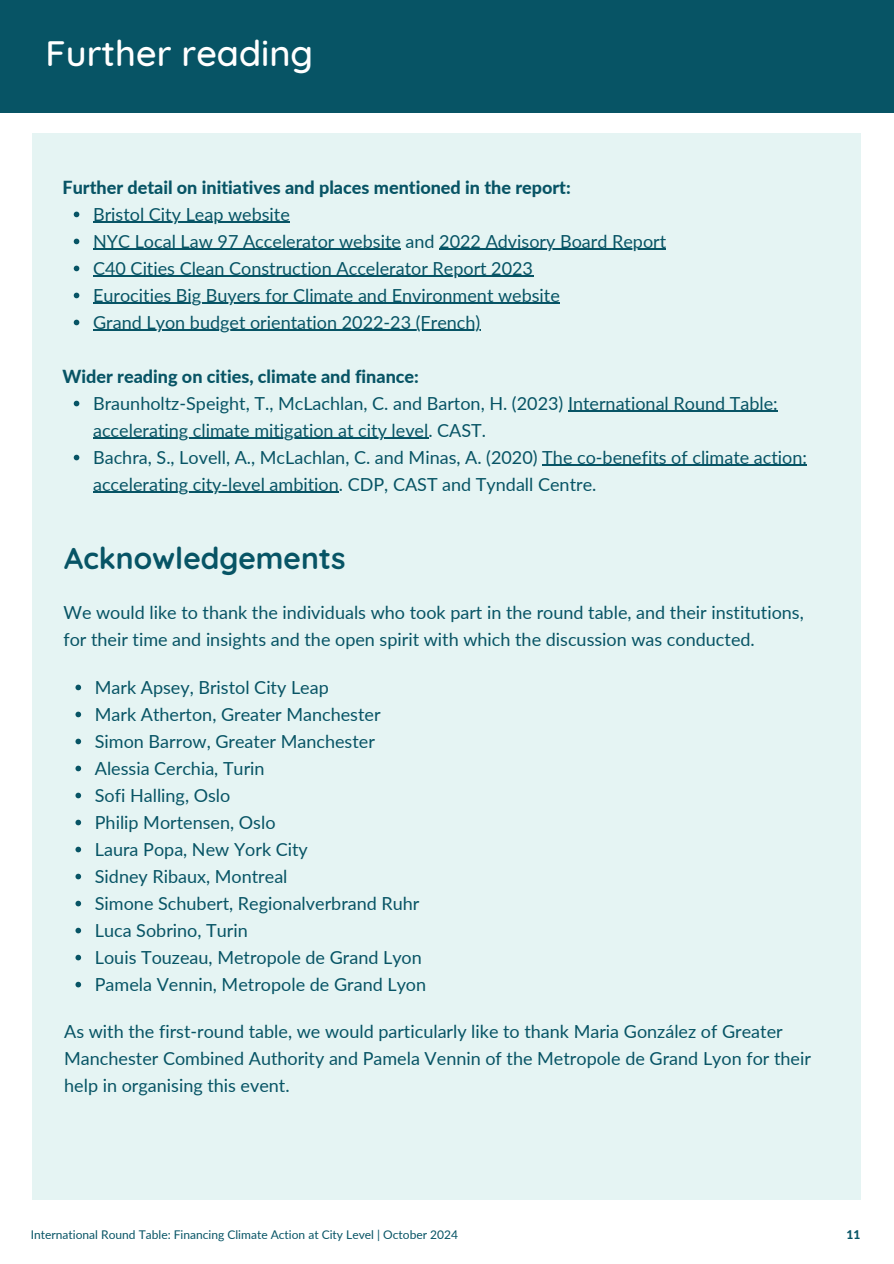
<style>
.page{position:relative;width:894px;height:1264px;background:#fff}
.page>*{position:absolute;margin:0;border:0;box-sizing:border-box;transform-origin:0 0}
.t1{font:500 36px "Quicksand";color:#fff}
.t2{font:700 30px "Quicksand";color:#075465}
.t3{font:18px/27px "Lato";color:#075465}
.t4{font:800 18px "Lato";color:#075465}
.t5{font:12px "Lato";color:#075465}
.t6{font:800 12px "Lato";color:#075465}
</style>
<div class="page">
<div style="left:0;top:0;width:893px;height:112px;background:#075465"></div>
<div style="left:32px;top:133px;width:828px;height:1066px;background:#e5f4f3"></div>
<svg style="left:74px;top:212px;width:5px;height:5px"></svg>
<hr style="left:93px;top:222px;width:197px;height:1px;background:#075465">
<svg style="left:74px;top:239px;width:5px;height:5px"></svg>
<hr style="left:93px;top:249px;width:308px;height:1px;background:#075465">
<hr style="left:439px;top:249px;width:227px;height:1px;background:#075465">
<svg style="left:74px;top:266px;width:5px;height:5px"></svg>
<hr style="left:93px;top:276px;width:440px;height:1px;background:#075465">
<svg style="left:74px;top:293px;width:5px;height:5px"></svg>
<hr style="left:93px;top:303px;width:466px;height:1px;background:#075465">
<svg style="left:74px;top:320px;width:5px;height:5px"></svg>
<hr style="left:93px;top:330px;width:387px;height:1px;background:#075465">
<svg style="left:74px;top:401px;width:5px;height:5px"></svg>
<hr style="left:568px;top:411px;width:209px;height:1px;background:#075465">
<hr style="left:93px;top:438px;width:335px;height:1px;background:#075465">
<svg style="left:74px;top:455px;width:5px;height:5px"></svg>
<hr style="left:542px;top:465px;width:264px;height:1px;background:#075465">
<hr style="left:93px;top:492px;width:246px;height:1px;background:#075465">
<svg style="left:75px;top:684px;width:6px;height:6px"></svg>
<svg style="left:75px;top:711px;width:6px;height:6px"></svg>
<svg style="left:75px;top:738px;width:6px;height:6px"></svg>
<svg style="left:75px;top:765px;width:6px;height:6px"></svg>
<svg style="left:75px;top:792px;width:6px;height:6px"></svg>
<svg style="left:75px;top:819px;width:6px;height:6px"></svg>
<svg style="left:75px;top:846px;width:6px;height:6px"></svg>
<svg style="left:75px;top:873px;width:6px;height:6px"></svg>
<svg style="left:75px;top:900px;width:6px;height:6px"></svg>
<svg style="left:75px;top:927px;width:6px;height:6px"></svg>
<svg style="left:75px;top:954px;width:6px;height:6px"></svg>
<svg style="left:75px;top:981px;width:6px;height:6px"></svg>
<p class="t1" style="left:45px;top:30px;width:269px">Further reading</p>
<p class="t4" style="left:62px;top:176px;width:509px">Further detail on initiatives and places mentioned in the report:</p>
<h3 class="t3" style="left:93px;top:200px;width:198px">Bristol City Leap website</h3>
<p class="t3" style="left:93px;top:227px;width:574px">NYC Local Law 97 Accelerator website and 2022 Advisory Board Report</p>
<p class="t3" style="left:93px;top:254px;width:468px">C40 Cities Clean Construction Accelerator Report 2023<br>Eurocities Big Buyers for Climate and Environment website</p>
<p class="t3" style="left:93px;top:308px;width:388px">Grand Lyon budget orientation 2022-23 (French)</p>
<p class="t4" style="left:62px;top:365px;width:358px">Wider reading on cities, climate and finance:</p>
<h4 class="t3" style="left:93px;top:389px;width:686px">Braunholtz-Speight, T., McLachlan, C. and Barton, H. (2023) International Round Table:</h4>
<h3 class="t3" style="left:93px;top:416px;width:715px">accelerating climate mitigation at city level. CAST.<br>Bachra, S., Lovell, A., McLachlan, C. and Minas, A. (2020) The co-benefits of climate action:</h3>
<p class="t3" style="left:93px;top:470px;width:504px">accelerating city-level ambition. CDP, CAST and Tyndall Centre.</p>
<p class="t2" style="left:64px;top:539px;width:283px">Acknowledgements</p>
<p class="t3" style="left:63px;top:598px;width:741px">We would like to thank the individuals who took part in the round table, and their institutions, for their time and insights and the open spirit with which the discussion was conducted.</p>
<h2 class="t3" style="left:95px;top:673px;width:235px">Mark Apsey, Bristol City Leap</h2>
<p class="t3" style="left:95px;top:700px;width:287px">Mark Atherton, Greater Manchester</p>
<p class="t3" style="left:95px;top:727px;width:281px">Simon Barrow, Greater Manchester</p>
<p class="t3" style="left:95px;top:754px;width:171px">Alessia Cerchia, Turin</p>
<p class="t3" style="left:95px;top:781px;width:137px">Sofi Halling, Oslo</p>
<p class="t3" style="left:95px;top:808px;width:182px">Philip Mortensen, Oslo</p>
<p class="t3" style="left:95px;top:835px;width:214px">Laura Popa, New York City</p>
<p class="t3" style="left:95px;top:862px;width:194px">Sidney Ribaux, Montreal</p>
<p class="t3" style="left:95px;top:889px;width:326px">Simone Schubert, Regionalverbrand Ruhr</p>
<p class="t3" style="left:95px;top:916px;width:154px">Luca Sobrino, Turin</p>
<p class="t3" style="left:95px;top:943px;width:328px">Louis Touzeau, Metropole de Grand Lyon</p>
<p class="t3" style="left:95px;top:970px;width:333px">Pamela Vennin, Metropole de Grand Lyon</p>
<h4 class="t3" style="left:64px;top:1017px;width:748px">As with the first-round table, we would particularly like to thank Maria González of Greater<br>Manchester Combined Authority and Pamela Vennin of the Metropole de Grand Lyon for their help in organising this event.</h4>
<h4 class="t5" style="left:31px;top:1227px;width:428px">International Round Table: Financing Climate Action at City Level | October 2024</h4>
<h1 class="t6" style="left:846px;top:1227px;width:15px">11</h1>
</div>
